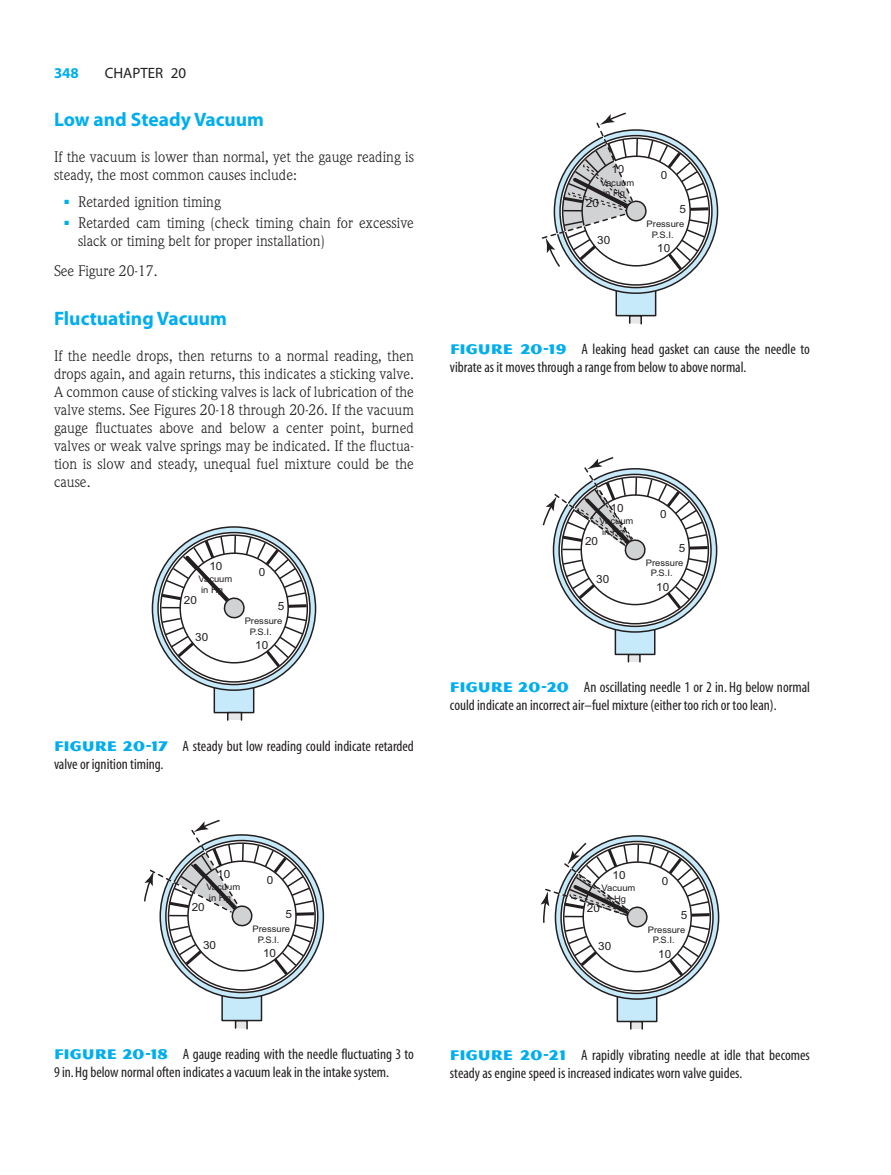
<style>
.page{position:relative;width:891px;height:1175px;background:#fff}
.page>*{position:absolute;margin:0;border:0;box-sizing:border-box;transform-origin:0 0}
.t1{font:700 19.5px "Myriad";color:#00aeef}
.t2{font:15px/18px "Weidemann";color:#231f20}
.t3{font:condensed 15px/18px "Myriad";color:#231f20}
.t4{font:15px "Myriad";color:#231f20}
.t5{font:700 15px "Myriad";color:#00aeef}
.t6{font:11.25px "Arial";color:#231f20;scale:1.04 1}
.t7{font:9px/10.8px "Arial";color:#231f20;scale:1.04 1}
.s1{font-family:"Magnesium MVB";font-stretch:normal;color:#00aeef}
</style>
<div class="page">
<div style="left:214px;top:687px;width:40px;height:25px;background:#c6eafa"></div>
<div style="left:214px;top:687px;width:40px;height:26px;border:2px solid #231f20"></div>
<svg style="left:152px;top:527px;width:164px;height:163px"></svg>
<svg style="left:158px;top:532px;width:152px;height:152px"></svg>
<div style="left:228px;top:712px;width:13px;height:8px;background:#e6e7e9"></div>
<div style="left:227px;top:712px;width:15px;height:9px;border:2px solid #231f20"></div>
<svg style="left:158px;top:534px;width:152px;height:136px"></svg>
<svg style="left:234px;top:1021px;width:15px;height:9px"></svg>
<div style="left:222px;top:995px;width:40px;height:25px;background:#c6eafa"></div>
<div style="left:221px;top:995px;width:41px;height:26px;border:2px solid #231f20"></div>
<svg style="left:160px;top:835px;width:163px;height:163px"></svg>
<svg style="left:166px;top:840px;width:152px;height:152px"></svg>
<svg style="left:144px;top:819px;width:173px;height:159px"></svg>
<svg style="left:628px;top:316px;width:15px;height:9px"></svg>
<div style="left:616px;top:291px;width:40px;height:25px;background:#c6eafa"></div>
<div style="left:616px;top:290px;width:40px;height:26px;border:2px solid #231f20"></div>
<svg style="left:554px;top:130px;width:164px;height:163px"></svg>
<svg style="left:560px;top:136px;width:152px;height:151px"></svg>
<svg style="left:541px;top:112px;width:171px;height:161px"></svg>
<div style="left:628px;top:654px;width:12px;height:8px;background:#e6e7e9"></div>
<div style="left:628px;top:653px;width:13px;height:9px;border:2px solid #231f20"></div>
<div style="left:615px;top:629px;width:40px;height:25px;background:#c6eafa"></div>
<div style="left:615px;top:629px;width:41px;height:26px;border:2px solid #231f20"></div>
<svg style="left:554px;top:469px;width:163px;height:163px"></svg>
<svg style="left:559px;top:474px;width:152px;height:152px"></svg>
<svg style="left:543px;top:457px;width:168px;height:155px"></svg>
<div style="left:631px;top:1021px;width:11px;height:8px;background:#e6e7e9"></div>
<div style="left:630px;top:1020px;width:13px;height:9px;border:2px solid #231f20"></div>
<div style="left:617px;top:996px;width:40px;height:25px;background:#c6eafa"></div>
<div style="left:617px;top:995px;width:40px;height:27px;border:2px solid #231f20"></div>
<svg style="left:555px;top:836px;width:164px;height:163px"></svg>
<svg style="left:561px;top:841px;width:152px;height:152px"></svg>
<svg style="left:541px;top:841px;width:172px;height:138px"></svg>
<p class="t5" style="left:54px;top:67px;width:26px">348</p>
<p class="t4" style="left:105px;top:67px;width:83px">CHAPTER 20</p>
<h1 class="t1" style="left:54px;top:112px;width:212px">Low and Steady Vacuum</h1>
<p class="t2" style="left:54px;top:150px;width:362px">If the vacuum is lower than normal, yet the gauge reading is steady, the most common causes include:</p>
<p class="t2" style="left:64px;top:195px;width:158px"><sup>■</sup> Retarded ignition timing</p>
<p class="t2" style="left:78px;top:216px;width:337px;text-indent:-14px"><sup>■</sup> Retarded cam timing (check timing chain for excessive slack or timing belt for proper installation)</p>
<p class="t2" style="left:54px;top:264px;width:105px">See Figure 20-17.</p>
<h1 class="t1" style="left:54px;top:311px;width:175px">Fluctuating Vacuum</h1>
<p class="t2" style="left:54px;top:348px;width:362px;text-align:justify">If the needle drops, then returns to a normal reading, then drops again, and again returns, this indicates a sticking valve.<br>A common cause of sticking valves is lack of lubrication of the valve stems. See Figures 20-18 through 20-26. If the vacuum gauge fluctuates above and below a center point, burned valves or weak valve springs may be indicated. If the fluctua&shy;tion is slow and steady, unequal fuel mixture could be the cause.</p>
<p class="t6" style="left:209px;top:559px;width:14px">10</p>
<p class="t7" style="left:199px;top:574px;width:34px">Vacuum in Hg</p>
<p class="t6" style="left:184px;top:593px;width:14px">20</p>
<p class="t6" style="left:195px;top:630px;width:14px">30</p>
<p class="t6" style="left:259px;top:565px;width:8px">0</p>
<p class="t6" style="left:278px;top:600px;width:8px">5</p>
<p class="t7" style="left:245px;top:615px;width:38px;text-align:center">Pressure<br>P.S.I.</p>
<p class="t6" style="left:255px;top:639px;width:14px">10</p>
<p class="t3" style="left:54px;top:737px;width:361px"><span class="s1">FIGURE 20-17</span> A steady but low reading could indicate retarded valve or ignition timing.</p>
<p class="t6" style="left:611px;top:162px;width:14px">10</p>
<p class="t7" style="left:601px;top:177px;width:34px">Vacuum in Hg</p>
<p class="t6" style="left:586px;top:196px;width:14px">20</p>
<p class="t6" style="left:597px;top:233px;width:14px">30</p>
<p class="t6" style="left:661px;top:168px;width:8px">0</p>
<p class="t6" style="left:680px;top:203px;width:8px">5</p>
<p class="t7" style="left:647px;top:218px;width:38px;text-align:center">Pressure<br>P.S.I.</p>
<p class="t6" style="left:657px;top:242px;width:14px">10</p>
<p class="t3" style="left:450px;top:341px;width:361px"><span class="s1">FIGURE 20-19</span> A leaking head gasket can cause the needle to vibrate as it moves through a range from below to above normal.</p>
<p class="t6" style="left:611px;top:501px;width:14px">10</p>
<p class="t7" style="left:600px;top:516px;width:34px">Vacuum in Hg</p>
<p class="t6" style="left:585px;top:535px;width:14px">20</p>
<p class="t6" style="left:596px;top:572px;width:14px">30</p>
<p class="t6" style="left:660px;top:507px;width:8px">0</p>
<p class="t6" style="left:679px;top:541px;width:8px">5</p>
<p class="t7" style="left:646px;top:557px;width:38px;text-align:center">Pressure<br>P.S.I.</p>
<p class="t6" style="left:656px;top:580px;width:14px">10</p>
<p class="t3" style="left:450px;top:679px;width:362px"><span class="s1">FIGURE 20-20</span> An oscillating needle 1 or 2 in. Hg below normal could indicate an incorrect air–fuel mixture (either too rich or too lean).</p>
<p class="t6" style="left:217px;top:867px;width:14px">10</p>
<p class="t7" style="left:206px;top:882px;width:34px">Vacuum in Hg</p>
<p class="t6" style="left:192px;top:901px;width:14px">20</p>
<p class="t6" style="left:267px;top:873px;width:8px">0</p>
<p class="t6" style="left:286px;top:907px;width:8px">5</p>
<p class="t6" style="left:612px;top:868px;width:14px">10</p>
<p class="t7" style="left:602px;top:883px;width:34px">Vacuum in Hg</p>
<p class="t6" style="left:587px;top:902px;width:14px">20</p>
<p class="t6" style="left:662px;top:874px;width:8px">0</p>
<p class="t6" style="left:681px;top:908px;width:8px">5</p>
<p class="t6" style="left:203px;top:938px;width:14px">30</p>
<p class="t7" style="left:253px;top:923px;width:38px;text-align:center">Pressure<br>P.S.I.</p>
<p class="t6" style="left:263px;top:946px;width:14px">10</p>
<p class="t6" style="left:598px;top:939px;width:14px">30</p>
<p class="t7" style="left:648px;top:924px;width:38px;text-align:center">Pressure<br>P.S.I.</p>
<p class="t6" style="left:658px;top:947px;width:14px">10</p>
<p class="t3" style="left:54px;top:1046px;width:362px"><span class="s1">FIGURE 20-18</span> A gauge reading with the needle fluctuating 3 to<br>9 in.Hg below normal often indicates a vacuum leak in the intake system.</p>
<p class="t3" style="left:450px;top:1046px;width:361px"><span class="s1">FIGURE 20-21</span> A rapidly vibrating needle at idle that becomes steady as engine speed is increased indicates worn valve guides.</p>
</div>
